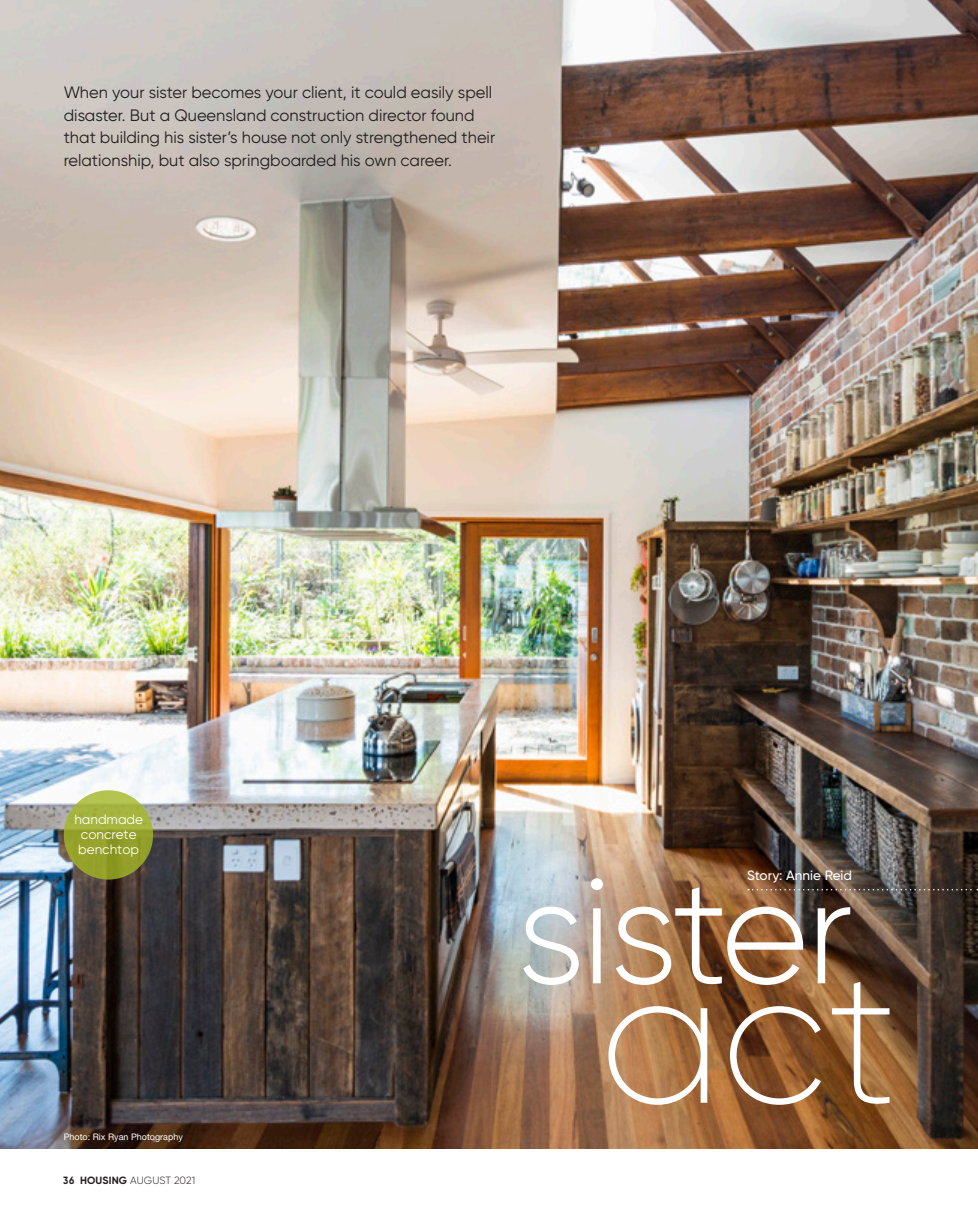
<style>
.page{position:relative;width:978px;height:1212px;background:#fff}
.page>*{position:absolute;margin:0;border:0;box-sizing:border-box;transform-origin:0 0}
.t1{font:200 189px "Gilroy";color:#fff}
.t2{font:300 150px "Gilroy";letter-spacing:-.025em;color:#fff}
.t3{font:16.5px/22.5px "Gilroy";color:#231f20}
.t4{font:13.5px/15px "Gilroy";color:#fff}
.t5{font:500 13.5px "Gilroy";color:#fff}
.t6{font:300 10.5px "Gilroy";letter-spacing:.01em;color:#231f20}
.t7{font:9px "Helvetica Neue LT Std";color:#fff}
.s1{font-weight:700}
</style>
<div class="page">
<img style="left:0;top:0;width:978px;height:1148px">
<svg style="left:748px;top:889px;width:230px;height:1px"></svg>
<svg style="left:64px;top:790px;width:89px;height:89px"></svg>
<p class="t3" style="left:64px;top:81px;width:433px">When your sister becomes your client, it could easily spell disaster. But a Queensland construction director found that building his sister’s house not only strengthened their relationship, but also springboarded his own career.</p>
<p class="t4" style="left:74px;top:812px;width:70px">handmade concrete benchtop</p>
<p class="t7" style="left:64px;top:1131px;width:121px">Photo: Rix Ryan Photography</p>
<p class="t6" style="left:63px;top:1174px;width:134px"><span class="s1">36 HOUSING</span> AUGUST 2021</p>
<p class="t5" style="left:747px;top:867px;width:106px">Story: Annie Reid</p>
<h2 class="t2" style="left:517px;top:839px;width:339px">sister</h2>
<h1 class="t1" style="left:600px;top:921px;width:300px">act</h1>
</div>
